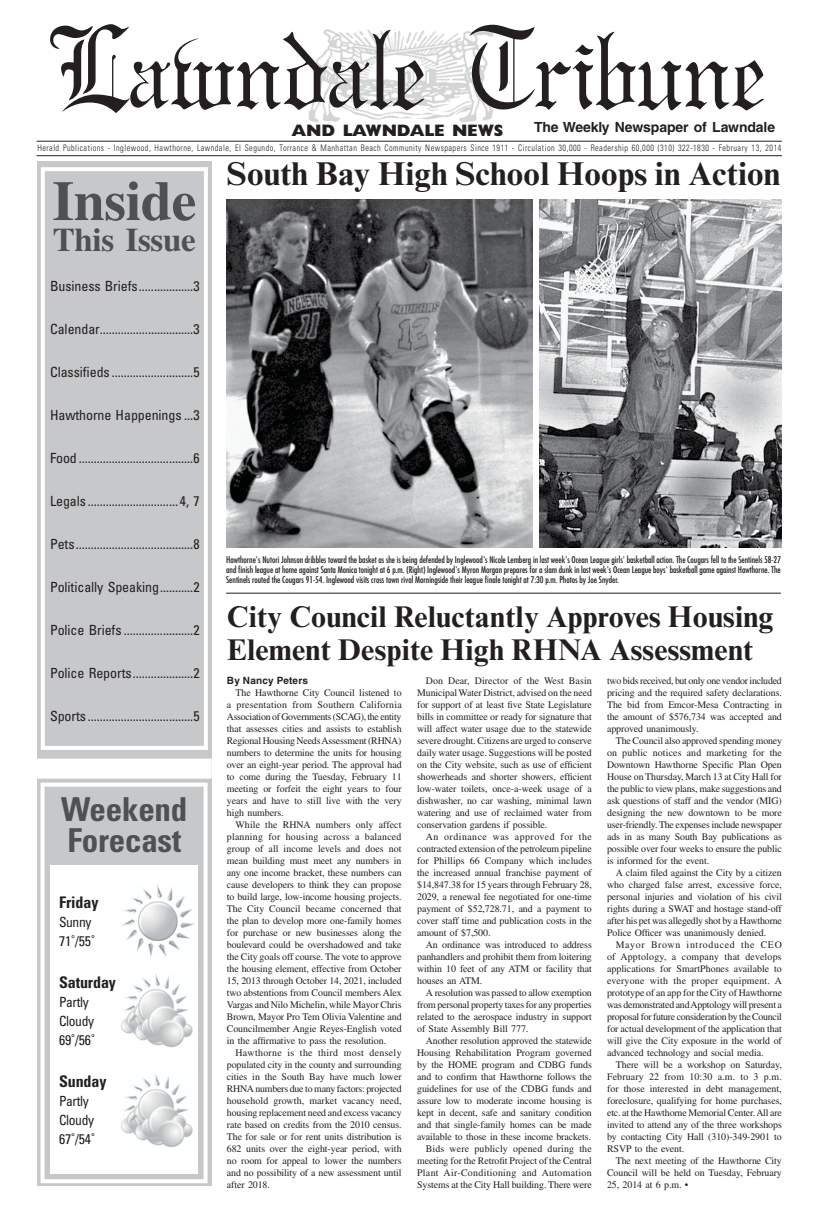
<style>
.page{position:relative;width:819px;height:1224px;background:#fff}
.page>*{position:absolute;margin:0;border:0;box-sizing:border-box;transform-origin:0 0}
.t1{font:109.1px "Gregorian";letter-spacing:-.01em;color:#231f20}
.t2{font:700 56px "Times LT Std";letter-spacing:-.005em;color:#4f5052}
.t3{font:700 33px "Times New Roman MT Std";letter-spacing:.005em;color:#231f20}
.t4{font:700 condensed 33px/31px "Univers LT Std";letter-spacing:-.005em;color:#4f5052}
.t5{font:700 33px "Times LT Std";letter-spacing:-.01em;color:#4f5052}
.t6{font:700 30px/33px "Times New Roman MT Std";letter-spacing:.005em;color:#231f20}
.t7{font:800 16.6px "Gill Sans";letter-spacing:-.01em;color:#231f20}
.t8{font:700 condensed 16px "Univers LT Std";letter-spacing:-.005em;color:#231f20}
.t9{font:condensed 14px "Univers LT Std";letter-spacing:-.005em;color:#231f20}
.t10{font:condensed 14px/19px "Univers LT Std";letter-spacing:-.025em;color:#231f20}
.t11{font:700 14px "Helvetica LT Std";letter-spacing:-.01em;color:#231f20}
.t12{font:10px/12px "Times LT Std";letter-spacing:-.005em;color:#231f20;text-align:justify}
.t13{font:700 10px "Helvetica LT Std";letter-spacing:.025em;color:#231f20}
.t14{font:condensed 9px/10px "Futura Std";letter-spacing:-.005em;color:#231f20;text-align:justify}
.t15{font:300 condensed 9px "Univers LT Std";letter-spacing:.06em;color:#231f20;scale:.9 1}
</style>
<div class="page">
<img style="left:308px;top:29px;width:186px;height:93px">
<hr style="left:37px;top:141px;width:745px;height:1px;background:#231f20">
<hr style="left:37px;top:155px;width:745px;height:1px;background:#231f20">
<img style="left:226px;top:199px;width:307px;height:348px">
<img style="left:539px;top:199px;width:242px;height:348px">
<div style="left:37px;top:161px;width:174px;height:1025px;background:#c7c8ca"></div>
<div style="left:41px;top:783px;width:167px;height:400px;border:4px solid #fff"></div>
<div style="left:41px;top:167px;width:167px;height:583px;border:4px solid #fff"></div>
<div style="left:37px;top:759px;width:175px;height:20px;background:#fff"></div>
<div style="left:51px;top:865px;width:147px;height:309px;background:#fff"></div>
<hr style="left:226px;top:593px;width:555px;height:1px;background:#231f20">
<img style="left:122px;top:885px;width:72px;height:72px">
<img style="left:121px;top:974px;width:72px;height:74px">
<img style="left:121px;top:1074px;width:72px;height:74px">
<h1 class="t1" style="left:50px;top:5px;width:719px">Lawndale Tribune</h1>
<h3 class="t7" style="left:291px;top:124px;width:213px">AND LAWNDALE NEWS</h3>
<p class="t15" style="left:37px;top:144px;width:828px">Herald Publications - Inglewood, Hawthorne, Lawndale, El Segundo, Torrance &amp; Manhattan Beach Community Newspapers Since 1911 - Circulation 30,000 - Readership 60,000 (310) 322-1830 - February 13, 2014</p>
<h3 class="t11" style="left:534px;top:122px;width:243px">The Weekly Newspaper of Lawndale</h3>
<h3 class="t3" style="left:227px;top:161px;width:555px">South Bay High School Hoops in Action</h3>
<h2 class="t2" style="left:52px;top:179px;width:146px">Inside</h2>
<h3 class="t5" style="left:53px;top:227px;width:145px">This Issue</h3>
<h3 class="t9" style="left:50px;top:279px;width:151px">Business Briefs ..................3</h3>
<h3 class="t9" style="left:50px;top:322px;width:151px">Calendar...............................3</h3>
<h3 class="t9" style="left:50px;top:365px;width:151px">Classifieds ...........................5</h3>
<h3 class="t9" style="left:50px;top:408px;width:151px">Hawthorne Happenings ...3</h3>
<h3 class="t9" style="left:50px;top:451px;width:151px">Food ......................................6</h3>
<h3 class="t9" style="left:50px;top:494px;width:151px">Legals .............................. 4, 7</h3>
<h3 class="t9" style="left:50px;top:537px;width:151px">Pets .......................................8</h3>
<h3 class="t9" style="left:50px;top:580px;width:151px">Politically Speaking ...........2</h3>
<h3 class="t9" style="left:50px;top:623px;width:151px">Police Briefs .......................2</h3>
<h3 class="t9" style="left:50px;top:666px;width:151px">Police Reports ....................2</h3>
<h3 class="t9" style="left:50px;top:709px;width:151px">Sports ...................................5</h3>
<p class="t14" style="left:226px;top:555px;width:556px">Hawthorne's Nutori Johnson dribbles toward the basket as she is being defended by Inglewood's Nicole Lemberg in last week's Ocean League girls' basketball action. The Cougars fell to the Sentinels 58-27 and finish league at home against Santa Monica tonight at 6 p.m. (Right) Inglewood's Myron Morgan prepares for a slam dunk in last week's Ocean League boys' basketball game against Hawthorne. The Sentinels routed the Cougars 91-54. Inglewood visits cross town rival Morningside their league finale tonight at 7:30 p.m. Photos by Joe Snyder.</p>
<h3 class="t6" style="left:227px;top:603px;width:548px">City Council Reluctantly Approves Housing<br>Element Despite High RHNA Assessment</h3>
<p class="t13" style="left:227px;top:677px;width:83px">By Nancy Peters</p>
<p class="t12" style="left:227px;top:687px;width:176px;text-indent:9px">The Hawthorne City Council listened to a presentation from Southern California Association of Governments (SCAG), the entity that assesses cities and assists to establish Regional Housing Needs Assessment (RHNA) numbers to determine the units for housing over an eight-year period. The approval had to come during the Tuesday, February 11 meeting or forfeit the eight years to four years and have to still live with the very high numbers.</p>
<p class="t12" style="left:227px;top:819px;width:176px;text-indent:9px">While the RHNA numbers only affect planning for housing across a balanced group of all income levels and does not mean building must meet any numbers in any one income bracket, these numbers can cause developers to think they can propose to build large, low-income housing projects.<br>The City Council became concerned that the plan to develop more one-family homes for purchase or new businesses along the boulevard could be overshadowed and take the City goals off course. The vote to approve the housing element, effective from October 15, 2013 through October 14, 2021, included two abstentions from Council members Alex Vargas and Nilo Michelin, while Mayor Chris Brown, Mayor Pro Tem Olivia Valentine and Councilmember Angie Reyes-English voted in the affirmative to pass the resolution.</p>
<p class="t12" style="left:227px;top:1047px;width:176px;text-indent:9px">Hawthorne is the third most densely populated city in the county and surrounding cities in the South Bay have much lower RHNA numbers due to many factors: projected household growth, market vacancy need, housing replacement need and excess vacancy rate based on credits from the 2010 census.<br>The for sale or for rent units distribution is 682 units over the eight-year period, with no room for appeal to lower the numbers and no possibility of a new assessment until after 2018.</p>
<p class="t12" style="left:607px;top:676px;width:176px">two bids received, but only one vendor included pricing and the required safety declarations.<br>The bid from Emcor-Mesa Contracting in the amount of $576,734 was accepted and approved unanimously.</p>
<p class="t12" style="left:607px;top:736px;width:176px;text-indent:9px">The Council also approved spending money on public notices and marketing for the Downtown Hawthorne Specific Plan Open House on Thursday, March 13 at City Hall for the public to view plans, make suggestions and ask questions of staff and the vendor (MIG) designing the new downtown to be more user-friendly. The expenses include newspaper ads in as many South Bay publications as possible over four weeks to ensure the public is informed for the event.</p>
<p class="t12" style="left:607px;top:868px;width:176px;text-indent:9px">A claim filed against the City by a citizen who charged false arrest, excessive force, personal injuries and violation of his civil rights during a SWAT and hostage stand-off after his pet was allegedly shot by a Hawthorne Police Officer was unanimously denied.</p>
<p class="t12" style="left:607px;top:940px;width:176px;text-indent:9px">Mayor Brown introduced the CEO of Apptology, a company that develops applications for SmartPhones available to everyone with the proper equipment. A prototype of an app for the City of Hawthorne was demonstrated and Apptology will present a proposal for future consideration by the Council for actual development of the application that will give the City exposure in the world of advanced technology and social media.</p>
<p class="t12" style="left:607px;top:1060px;width:176px;text-indent:9px">There will be a workshop on Saturday, February 22 from 10:30 a.m. to 3 p.m. for those interested in debt management, foreclosure, qualifying for home purchases, etc. at the Hawthorne Memorial Center. All are invited to attend any of the three workshops by contacting City Hall (310)-349-2901 to RSVP to the event.</p>
<p class="t12" style="left:607px;top:1156px;width:176px;text-indent:9px">The next meeting of the Hawthorne City Council will be held on Tuesday, February 25, 2014 at 6 p.m. •</p>
<p class="t12" style="left:417px;top:676px;width:176px;text-indent:9px">Don Dear, Director of the West Basin Municipal Water District, advised on the need for support of at least five State Legislature bills in committee or ready for signature that will affect water usage due to the statewide severe drought. Citizens are urged to conserve daily water usage. Suggestions will be posted on the City website, such as use of efficient showerheads and shorter showers, efficient low-water toilets, once-a-week usage of a dishwasher, no car washing, minimal lawn watering and use of reclaimed water from conservation gardens if possible.</p>
<p class="t12" style="left:417px;top:832px;width:176px;text-indent:9px">An ordinance was approved for the contracted extension of the petroleum pipeline for Phillips 66 Company which includes the increased annual franchise payment of $14,847.38 for 15 years through February 28, 2029, a renewal fee negotiated for one-time payment of $52,728.71, and a payment to cover staff time and publication costs in the amount of $7,500.</p>
<p class="t12" style="left:417px;top:940px;width:176px;text-indent:9px">An ordinance was introduced to address panhandlers and prohibit them from loitering within 10 feet of any ATM or facility that houses an ATM.</p>
<p class="t12" style="left:417px;top:988px;width:176px;text-indent:9px">A resolution was passed to allow exemption from personal property taxes for any properties related to the aerospace industry in support of State Assembly Bill 777.</p>
<p class="t12" style="left:417px;top:1036px;width:176px;text-align:right">Another resolution approved the statewide Housing Rehabilitation Program governed by the HOME program and CDBG funds and to confirm that Hawthorne follows the guidelines for use of the CDBG funds and assure low to moderate income housing is kept in decent, safe and sanitary condition and that single-family homes can be made available to those in these income brackets.<br>Bids were publicly opened during the meeting for the Retrofit Project of the Central Plant Air-Conditioning and Automation Systems at the City Hall building. There were</p>
<h3 class="t4" style="left:61px;top:794px;width:128px">Weekend<br>Forecast</h3>
<h3 class="t8" style="left:59px;top:893px;width:41px">Friday</h3>
<h3 class="t10" style="left:59px;top:914px;width:37px">Sunny<br>71˚/55˚</h3>
<h3 class="t8" style="left:59px;top:973px;width:58px">Saturday</h3>
<h3 class="t10" style="left:59px;top:994px;width:37px">Partly<br>Cloudy<br>69˚/56˚</h3>
<h3 class="t8" style="left:59px;top:1072px;width:49px">Sunday</h3>
<h3 class="t10" style="left:59px;top:1093px;width:37px">Partly<br>Cloudy<br>67˚/54˚</h3>
</div>
